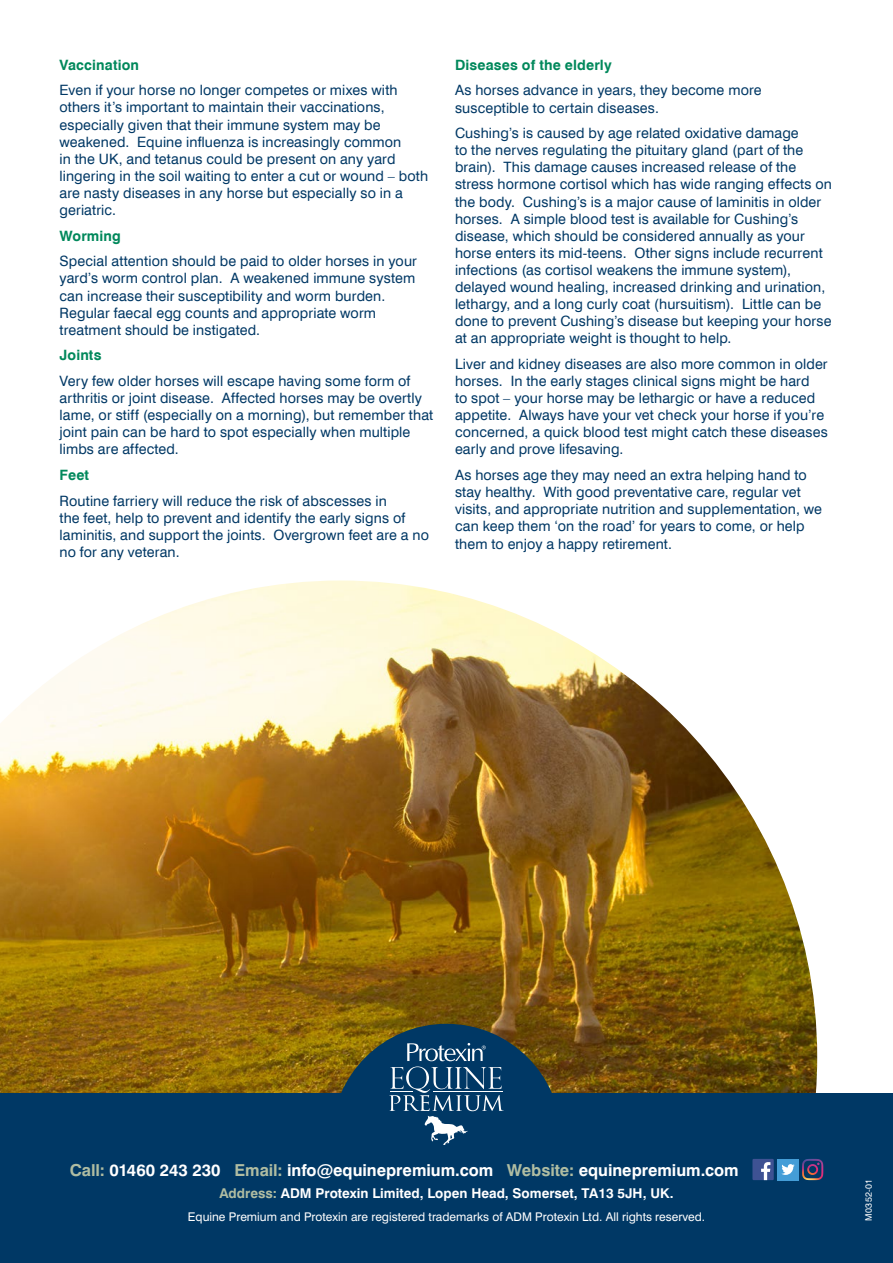
<style>
.page{position:relative;width:893px;height:1263px;background:#fff}
.page>*{position:absolute;margin:0;border:0;box-sizing:border-box;transform-origin:0 0}
.t1{font:700 16.5px "Swiss 721 BT";color:#fff}
.t2{font:14.25px/17.1px "Swiss 721 TL";letter-spacing:.01em;color:#003865}
.t3{font:700 14.25px "Swiss 721 TL";letter-spacing:.01em;color:#00885b}
.t4{font:700 13.5px "Swiss 721 BT";color:#fff}
.t5{font:12px "Swiss 721 BT";color:#fff}
.t6{font:9px "Swiss 721 TL";letter-spacing:.04em;color:#fff}
.s1{color:#b0bda2}
</style>
<div class="page">
<img style="left:0;top:580px;width:817px;height:514px">
<div style="left:0;top:1094px;width:893px;height:169px;background:#003865"></div>
<div style="left:332px;top:1024px;width:229px;height:229px;background:#003865;border-radius:50%"></div>
<img style="left:802px;top:1159px;width:21px;height:21px">
<div style="left:752px;top:1159px;width:22px;height:21px;background:#3e5293"></div>
<svg style="left:761px;top:1162px;width:9px;height:18px"></svg>
<div style="left:777px;top:1159px;width:22px;height:21px;background:#449dd7"></div>
<svg style="left:781px;top:1164px;width:14px;height:11px"></svg>
<svg style="left:389px;top:1043px;width:115px;height:102px"></svg>
<p class="t3" style="left:60px;top:55px;width:81px">Vaccination</p>
<p class="t2" style="left:60px;top:82px;width:370px">Even if your horse no longer competes or mixes with others it’s important to maintain their vaccinations, especially given that their immune system may be weakened. Equine influenza is increasingly common<br>in the UK, and tetanus could be present on any yard lingering in the soil waiting to enter a cut or wound – both are nasty diseases in any horse but especially so in a geriatric.</p>
<p class="t3" style="left:60px;top:226px;width:63px">Worming</p>
<p class="t2" style="left:60px;top:253px;width:359px">Special attention should be paid to older horses in your yard’s worm control plan. A weakened immune system can increase their susceptibility and worm burden.<br>Regular faecal egg counts and appropriate worm treatment should be instigated.</p>
<p class="t3" style="left:60px;top:346px;width:44px">Joints</p>
<p class="t2" style="left:60px;top:372px;width:375px">Very few older horses will escape having some form of arthritis or joint disease. Affected horses may be overtly lame, or stiff (especially on a morning), but remember that joint pain can be hard to spot especially when multiple limbs are affected.</p>
<p class="t3" style="left:60px;top:466px;width:31px">Feet</p>
<p class="t2" style="left:60px;top:492px;width:371px">Routine farriery will reduce the risk of abscesses in<br>the feet, help to prevent and identify the early signs of laminitis, and support the joints. Overgrown feet are a no no for any veteran.</p>
<p class="t3" style="left:455px;top:55px;width:158px">Diseases of the elderly</p>
<p class="t2" style="left:455px;top:82px;width:308px">As horses advance in years, they become more susceptible to certain diseases.</p>
<p class="t2" style="left:455px;top:124px;width:378px">Cushing’s is caused by age related oxidative damage<br>to the nerves regulating the pituitary gland (part of the brain). This damage causes increased release of the stress hormone cortisol which has wide ranging effects on the body. Cushing’s is a major cause of laminitis in older horses. A simple blood test is available for Cushing’s disease, which should be considered annually as your horse enters its mid-teens. Other signs include recurrent infections (as cortisol weakens the immune system), delayed wound healing, increased drinking and urination, lethargy, and a long curly coat (hursuitism). Little can be done to prevent Cushing’s disease but keeping your horse at an appropriate weight is thought to help.</p>
<p class="t2" style="left:455px;top:355px;width:374px">Liver and kidney diseases are also more common in older horses. In the early stages clinical signs might be hard<br>to spot – your horse may be lethargic or have a reduced appetite. Always have your vet check your horse if you’re concerned, a quick blood test might catch these diseases early and prove lifesaving.</p>
<p class="t2" style="left:455px;top:466px;width:369px">As horses age they may need an extra helping hand to stay healthy. With good preventative care, regular vet visits, and appropriate nutrition and supplementation, we can keep them ‘on the road’ for years to come, or help them to enjoy a happy retirement.</p>
<p class="t1" style="left:70px;top:1160px;width:671px"><span class="s1">Call:</span> 01460 243 230 <span class="s1">Email:</span> info@equinepremium.com <span class="s1">Website:</span> equinepremium.com</p>
<p class="t4" style="left:219px;top:1185px;width:456px"><span class="s1">Address:</span> ADM Protexin Limited, Lopen Head, Somerset, TA13 5JH, UK.</p>
<p class="t5" style="left:188px;top:1209px;width:519px">Equine Premium and Protexin are registered trademarks of ADM Protexin Ltd. All rights reserved.</p>
<p class="t6" style="left:863px;top:1220px;width:43px;rotate:-90deg">M0352-01</p>
</div>
